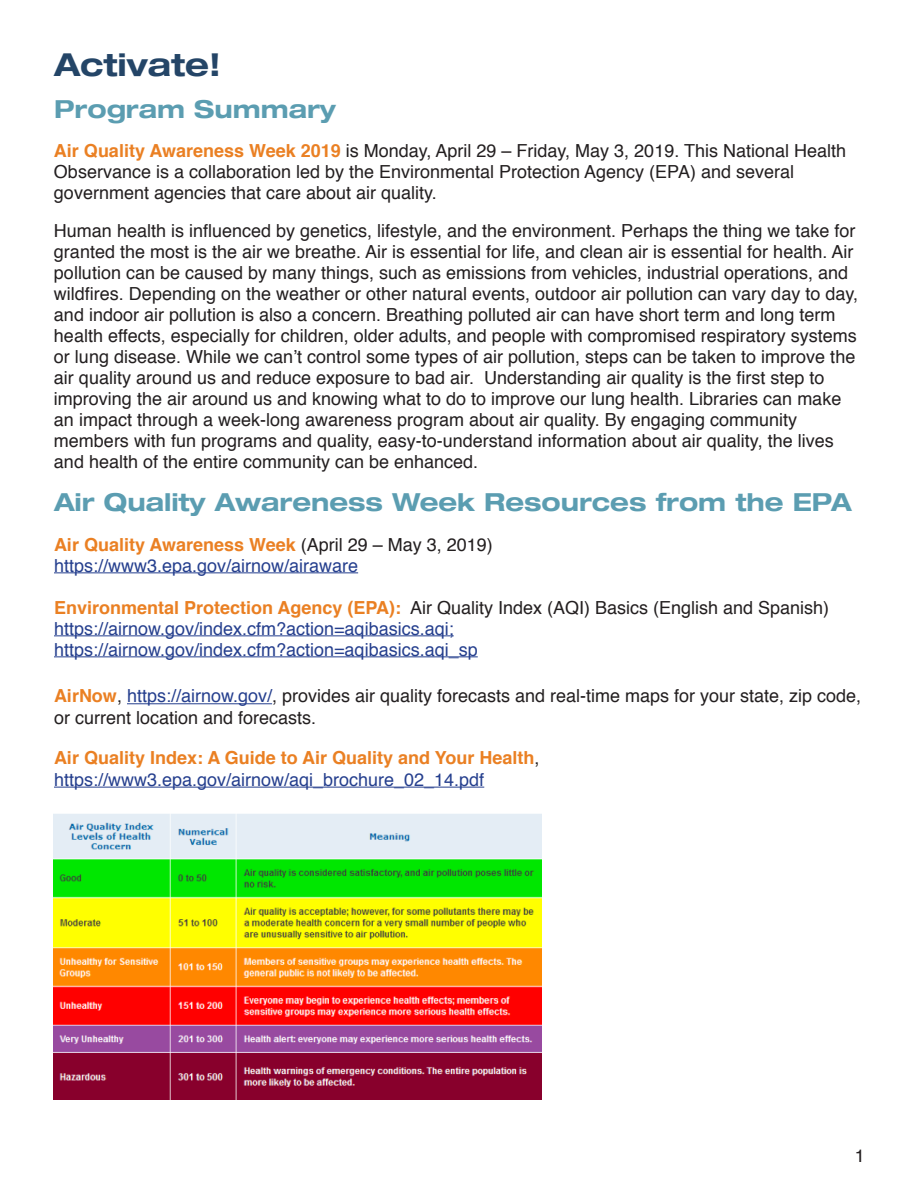
<style>
.page{position:relative;width:918px;height:1188px;background:#fff}
.page>*{position:absolute;margin:0;border:0;box-sizing:border-box;transform-origin:0 0}
.t1{font:700 expanded 31.5px "Helvetica 73";color:#244567}
.t2{font:700 expanded 24.75px "Helvetica 73";color:#5b9db1}
.t3{font:18px/21px "Helvetica";color:#231f20}
.t4{font:18px/21px "Helvetica";color:#253f8e}
.s1{font-weight:700;color:#ea8023}
.s2{color:#231f20}
.s3{color:#253f8e}
</style>
<div class="page">
<hr style="left:54px;top:572px;width:304px;height:1px;background:#253f8e">
<hr style="left:54px;top:635px;width:400px;height:1px;background:#253f8e">
<hr style="left:54px;top:656px;width:424px;height:1px;background:#253f8e">
<img style="left:54px;top:814px;width:487px;height:285px">
<hr style="left:127px;top:703px;width:145px;height:1px;background:#253f8e">
<hr style="left:54px;top:787px;width:430px;height:1px;background:#253f8e">
<h1 class="t1" style="left:54px;top:45px;width:168px">Activate!</h1>
<h2 class="t2" style="left:54px;top:93px;width:283px">Program Summary</h2>
<p class="t3" style="left:54px;top:141px;width:794px"><span class="s1">Air Quality Awareness Week 2019</span> is Monday, April 29 – Friday, May 3, 2019. This National Health<br>Observance is a collaboration led by the Environmental Protection Agency (EPA) and several government agencies that care about air quality.</p>
<p class="t3" style="left:54px;top:221px;width:806px">Human health is influenced by genetics, lifestyle, and the environment. Perhaps the thing we take for granted the most is the air we breathe. Air is essential for life, and clean air is essential for health. Air pollution can be caused by many things, such as emissions from vehicles, industrial operations, and wildfires. Depending on the weather or other natural events, outdoor air pollution can vary day to day, and indoor air pollution is also a concern. Breathing polluted air can have short term and long term health effects, especially for children, older adults, and people with compromised respiratory systems or lung disease. While we can’t control some types of air pollution, steps can be taken to improve the air quality around us and reduce exposure to bad air. Understanding air quality is the first step to improving the air around us and knowing what to do to improve our lung health. Libraries can make an impact through a week-long awareness program about air quality. By engaging community members with fun programs and quality, easy-to-understand information about air quality, the lives and health of the entire community can be enhanced.</p>
<h2 class="t2" style="left:54px;top:487px;width:799px">Air Quality Awareness Week Resources from the EPA</h2>
<p class="t4" style="left:54px;top:534px;width:440px"><span class="s1">Air Quality Awareness Week</span> <span class="s2">(April 29 – May 3, 2019) </span>https://www3.epa.gov/airnow/airaware</p>
<p class="t4" style="left:54px;top:597px;width:777px"><span class="s1">Environmental Protection Agency (EPA):</span> <span class="s2">Air Quality Index (AQI) Basics (English and Spanish) </span>https://airnow.gov/index.cfm?action=aqibasics.aqi; https://airnow.gov/index.cfm?action=aqibasics.aqi_sp</p>
<p class="t3" style="left:54px;top:686px;width:809px;line-height:21.6px"><span class="s1">AirNow</span>, <span class="s3">https://airnow.gov/</span>, provides air quality forecasts and real-time maps for your state, zip code, or current location and forecasts.</p>
<p class="t4" style="left:54px;top:748px;width:487px;line-height:21.6px"><span class="s1">Air Quality Index: A Guide to Air Quality and Your Health</span><span class="s2">, </span>https://www3.epa.gov/airnow/aqi_brochure_02_14.pdf</p>
<p class="t3" style="left:855px;top:1146px;width:12px">1</p>
</div>
